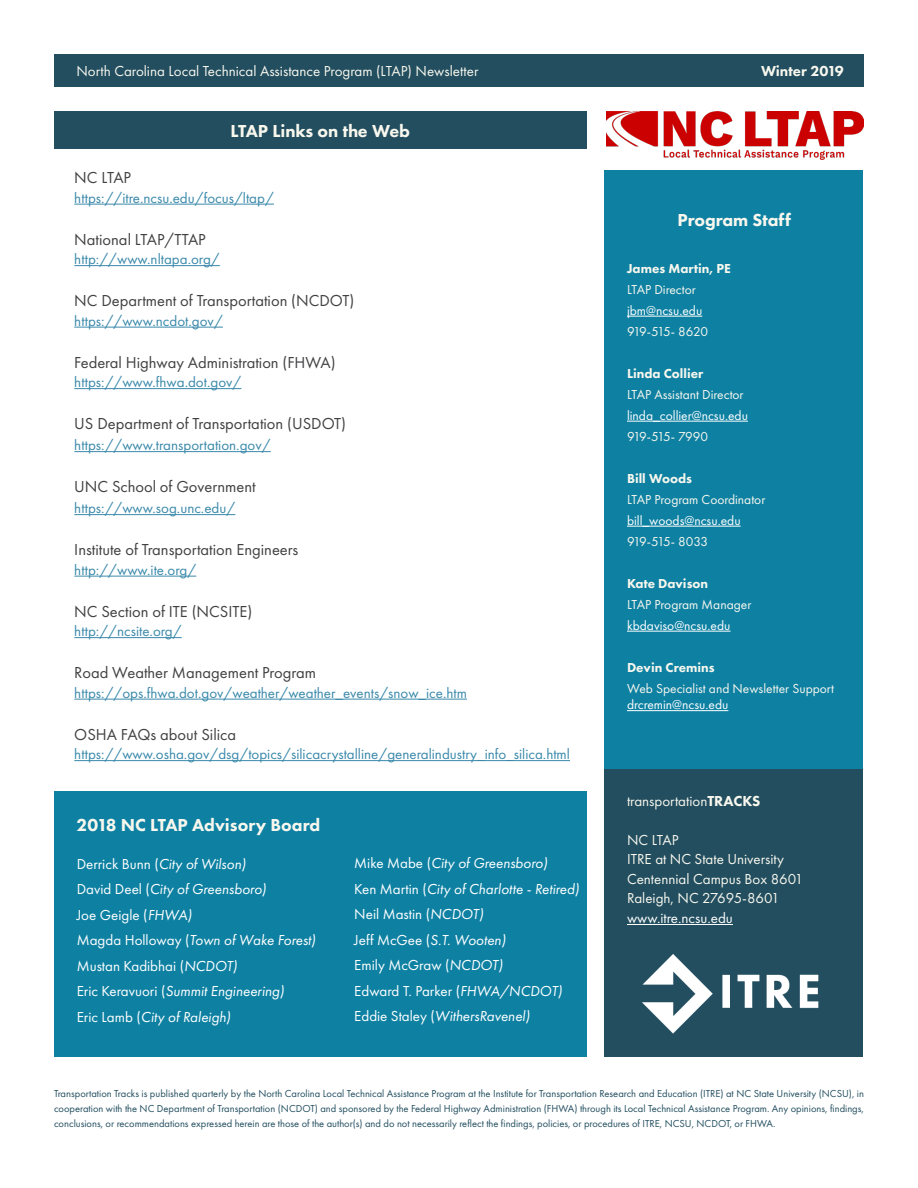
<style>
.page{position:relative;width:918px;height:1188px;background:#fff}
.page>*{position:absolute;margin:0;border:0;box-sizing:border-box;transform-origin:0 0}
.Basic_Inverse{font:800 18px "Futura PT";color:#f8f7ee}
.Body_Text{font:16.5px "Futura PT";color:#414042}
.Body_Text-2{font:15px "Futura PT";color:#3a89aa}
.TOC_Item{font:italic 15px "Futura PT";color:#fff}
.Basic_Inverse-2{font:15px "Futura PT";color:#f8f7ee}
.TOC_Item-2{font:15px "Futura PT";color:#fff}
.Basic_Inverse-3{font:15px "Futura PT";color:#fff}
.t1{font:800 15px "Futura PT";color:#f8f7ee}
.Basic_Inverse-4{font:13.5px "Futura PT";color:#f8f7ee}
.Basic_Inverse-5{font:13.5px "Futura PT";color:#fff}
.Basic_Inverse-6{font:800 13.5px "Futura PT";color:#f8f7ee}
.Basic_Inverse-7{font:13.5px "Futura PT";letter-spacing:-.11em;color:#f8f7ee}
.Basic_Inverse-8{font:10.5px/15px "Futura PT";color:#224e5f;text-align:justify}
.s1{font-style:normal}
.s2{font-style:italic}
.s3{font-weight:800}
</style>
<div class="page">
<div style="left:54px;top:54px;width:810px;height:32px;background:#224e5f"></div>
<img style="left:607px;top:112px;width:256px;height:48px">
<div style="left:54px;top:112px;width:532px;height:37px;background:#224e5f"></div>
<div style="left:604px;top:171px;width:259px;height:598px;background:#0e81a3"></div>
<div style="left:604px;top:769px;width:259px;height:288px;background:#224e5f"></div>
<hr style="left:627px;top:924px;width:106px;height:1px;background:#fff">
<hr style="left:627px;top:316px;width:75px;height:1px;background:#fff">
<hr style="left:627px;top:421px;width:121px;height:1px;background:#fff">
<hr style="left:627px;top:526px;width:114px;height:1px;background:#fff">
<hr style="left:627px;top:631px;width:104px;height:1px;background:#fff">
<hr style="left:627px;top:710px;width:101px;height:1px;background:#fff">
<img style="left:643px;top:954px;width:176px;height:79px">
<div style="left:54px;top:791px;width:533px;height:266px;background:#0e81a3"></div>
<hr style="left:74px;top:204px;width:200px;height:1px;background:#3a89aa">
<hr style="left:74px;top:265px;width:146px;height:1px;background:#3a89aa">
<hr style="left:74px;top:327px;width:149px;height:1px;background:#3a89aa">
<hr style="left:74px;top:388px;width:167px;height:1px;background:#3a89aa">
<hr style="left:74px;top:451px;width:197px;height:1px;background:#3a89aa">
<hr style="left:74px;top:514px;width:161px;height:1px;background:#3a89aa">
<hr style="left:74px;top:576px;width:122px;height:1px;background:#3a89aa">
<hr style="left:74px;top:637px;width:108px;height:1px;background:#3a89aa">
<hr style="left:74px;top:699px;width:393px;height:1px;background:#3a89aa">
<hr style="left:74px;top:760px;width:496px;height:1px;background:#3a89aa">
<h3 class="Basic_Inverse-2" style="left:76px;top:62px;width:403px">North Carolina Local Technical Assistance Program (LTAP) Newsletter</h3>
<h3 class="t1" style="left:761px;top:62px;width:84px">Winter 2019</h3>
<p class="Basic_Inverse" style="left:230px;top:120px;width:181px">LTAP Links on the Web</p>
<p class="Body_Text" style="left:74px;top:168px;width:58px">NC LTAP</p>
<p class="Body_Text-2" style="left:74px;top:189px;width:201px">https://itre.ncsu.edu/focus/ltap/</p>
<p class="Body_Text" style="left:74px;top:229px;width:133px">National LTAP/TTAP</p>
<p class="Body_Text-2" style="left:74px;top:250px;width:147px">http://www.nltapa.org/</p>
<p class="Body_Text" style="left:74px;top:291px;width:281px">NC Department of Transportation (NCDOT)</p>
<p class="Body_Text-2" style="left:74px;top:312px;width:150px">https://www.ncdot.gov/</p>
<p class="Body_Text" style="left:74px;top:352px;width:263px">Federal Highway Administration (FHWA)</p>
<p class="Body_Text-2" style="left:74px;top:373px;width:169px">https://www.fhwa.dot.gov/</p>
<p class="Body_Text" style="left:74px;top:414px;width:273px">US Department of Transportation (USDOT)</p>
<p class="Body_Text-2" style="left:74px;top:436px;width:198px">https://www.transportation.gov/</p>
<p class="Body_Text" style="left:74px;top:477px;width:183px">UNC School of Government</p>
<p class="Body_Text-2" style="left:74px;top:499px;width:163px">https://www.sog.unc.edu/</p>
<p class="Body_Text" style="left:74px;top:540px;width:226px">Institute of Transportation Engineers</p>
<p class="Body_Text-2" style="left:74px;top:561px;width:123px">http://www.ite.org/</p>
<p class="Body_Text" style="left:74px;top:601px;width:179px">NC Section of ITE (NCSITE)</p>
<p class="Body_Text-2" style="left:74px;top:622px;width:109px">http://ncsite.org/</p>
<p class="Body_Text" style="left:74px;top:663px;width:243px">Road Weather Management Program</p>
<p class="Body_Text-2" style="left:74px;top:684px;width:394px">https://ops.fhwa.dot.gov/weather/weather_events/snow_ice.htm</p>
<p class="Body_Text" style="left:74px;top:724px;width:163px">OSHA FAQs about Silica</p>
<p class="Body_Text-2" style="left:74px;top:745px;width:497px">https://www.osha.gov/dsg/topics/silicacrystalline/generalindustry_info_silica.html</p>
<p class="Basic_Inverse" style="left:77px;top:814px;width:245px">2018 NC LTAP Advisory Board</p>
<p class="TOC_Item" style="left:77px;top:855px;width:171px"><span class="s1">Derrick Bunn (</span>City of Wilson)</p>
<p class="TOC_Item" style="left:77px;top:880px;width:191px"><span class="s1">David Deel (</span>City of Greensboro)</p>
<p class="TOC_Item-2" style="left:77px;top:906px;width:117px">Joe Geigle (<span class="s2">FHWA)</span></p>
<p class="TOC_Item" style="left:77px;top:931px;width:240px"><span class="s1">Magda Holloway (</span>Town of Wake Forest)</p>
<p class="TOC_Item-2" style="left:77px;top:957px;width:162px">Mustan Kadibhai (<span class="s2">NCDOT)</span></p>
<p class="TOC_Item" style="left:77px;top:982px;width:209px"><span class="s1">Eric Keravuori (</span>Summit Engineering)</p>
<p class="TOC_Item" style="left:77px;top:1008px;width:156px"><span class="s1">Eric Lamb (</span>City of Raleigh)</p>
<p class="TOC_Item" style="left:354px;top:854px;width:195px"><span class="s1">Mike Mabe (</span>City of Greensboro)</p>
<p class="TOC_Item" style="left:354px;top:880px;width:226px"><span class="s1">Ken Martin (</span>City of Charlotte - Retired)</p>
<p class="TOC_Item-2" style="left:354px;top:905px;width:131px">Neil Mastin (<span class="s2">NCDOT)</span></p>
<p class="TOC_Item" style="left:354px;top:931px;width:153px"><span class="s1">Jeff McGee (</span>S.T. Wooten)</p>
<p class="TOC_Item-2" style="left:354px;top:956px;width:150px">Emily McGraw (<span class="s2">NCDOT)</span></p>
<p class="TOC_Item-2" style="left:354px;top:982px;width:209px">Edward T. Parker (<span class="s2">FHWA/NCDOT)</span></p>
<p class="TOC_Item" style="left:354px;top:1007px;width:177px"><span class="s1">Eddie Staley (</span>WithersRavenel)</p>
<p class="Basic_Inverse" style="left:678px;top:209px;width:115px">Program Staff</p>
<p class="Basic_Inverse-6" style="left:627px;top:260px;width:105px">James Martin, PE</p>
<p class="Basic_Inverse-4" style="left:627px;top:281px;width:70px">LTAP Director</p>
<p class="Basic_Inverse-5" style="left:627px;top:302px;width:77px">jbm@ncsu.edu</p>
<p class="Basic_Inverse-7" style="left:627px;top:323px;width:83px">919-515- 8620</p>
<p class="Basic_Inverse-6" style="left:627px;top:365px;width:78px">Linda Collier</p>
<p class="Basic_Inverse-4" style="left:627px;top:386px;width:118px">LTAP Assistant Director</p>
<p class="Basic_Inverse-5" style="left:627px;top:407px;width:122px">linda_collier@ncsu.edu</p>
<p class="Basic_Inverse-7" style="left:627px;top:428px;width:83px">919-515- 7990</p>
<p class="Basic_Inverse-6" style="left:627px;top:470px;width:67px">Bill Woods</p>
<p class="Basic_Inverse-4" style="left:627px;top:491px;width:140px">LTAP Program Coordinator</p>
<p class="Basic_Inverse-5" style="left:627px;top:512px;width:115px">bill_woods@ncsu.edu</p>
<p class="Basic_Inverse-7" style="left:627px;top:533px;width:83px">919-515- 8033</p>
<p class="Basic_Inverse-6" style="left:627px;top:575px;width:83px">Kate Davison</p>
<p class="Basic_Inverse-4" style="left:627px;top:596px;width:126px">LTAP Program Manager</p>
<p class="Basic_Inverse-5" style="left:627px;top:617px;width:105px">kbdaviso@ncsu.edu</p>
<p class="Basic_Inverse-6" style="left:627px;top:659px;width:89px">Devin Cremins</p>
<p class="Basic_Inverse-4" style="left:627px;top:680px;width:209px">Web Specialist and Newsletter Support</p>
<p class="Basic_Inverse-5" style="left:627px;top:697px;width:103px">drcremin@ncsu.edu</p>
<p class="Basic_Inverse-2" style="left:627px;top:792px;width:135px">transportation<span class="s3">TRACKS</span></p>
<p class="Basic_Inverse-2" style="left:627px;top:831px;width:53px">NC LTAP</p>
<p class="Basic_Inverse-2" style="left:627px;top:851px;width:159px">ITRE at NC State University</p>
<p class="Basic_Inverse-2" style="left:627px;top:870px;width:178px">Centennial Campus Box 8601</p>
<p class="Basic_Inverse-2" style="left:627px;top:890px;width:154px">Raleigh, NC 27695-8601</p>
<p class="Basic_Inverse-3" style="left:627px;top:909px;width:107px">www.itre.ncsu.edu</p>
<p class="Basic_Inverse-8" style="left:54px;top:1085px;width:811px">Transportation Tracks is published quarterly by the North Carolina Local Technical Assistance Program at the Institute for Transportation Research and Education (ITRE) at NC State University (NCSU), in cooperation with the NC Department of Transportation (NCDOT) and sponsored by the Federal Highway Administration (FHWA) through its Local Technical Assistance Program. Any opinions, findings, conclusions, or recommendations expressed herein are those of the author(s) and do not necessarily reflect the findings, policies, or procedures of ITRE, NCSU, NCDOT, or FHWA.</p>
</div>
